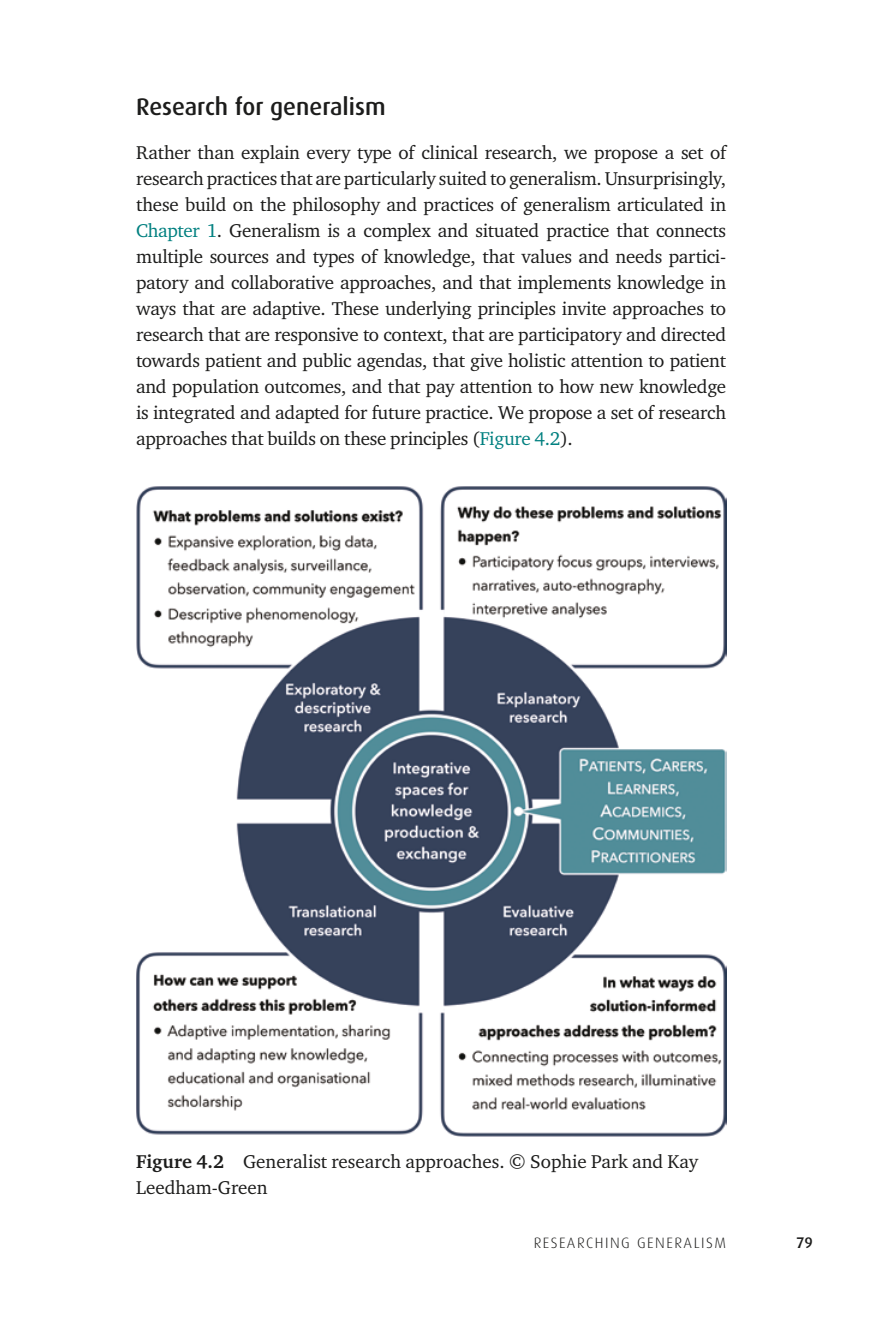
<style>
.page{position:relative;width:885px;height:1327px;background:#fff}
.page>*{position:absolute;margin:0;border:0;box-sizing:border-box;transform-origin:0 0}
.AHead{font:500 24px "Dax";color:#1c1c1b}
.Text{font:19px/26px "Charter ITC Std";letter-spacing:-.015em;color:#1c1c1b;text-align:justify}
.FigCapt{font:19px/26px "Charter ITC Std";color:#1c1c1b}
.t1{font:500 15.4px "Dax";color:#1c1c1b}
.t2{font:300 15px "Dax";letter-spacing:.1em;color:#1c1c1b}
.s1{color:#008080}
.s2{font-weight:700}
</style>
<div class="page">
<img style="left:136px;top:486px;width:590px;height:650px">
<p class="AHead" style="left:136px;top:93px;width:251px">Research for generalism</p>
<p class="Text" style="left:136px;top:139px;width:591px">Rather than explain every type of clinical research, we propose a set of research practices that are particularly suited to generalism. Unsurprisingly, these build on the philosophy and practices of generalism articulated in <span class="s1">Chapter 1</span>. Generalism is a complex and situated practice that connects multiple sources and types of knowledge, that values and needs partici&shy;patory and collaborative approaches, and that implements knowledge in ways that are adaptive. These underlying principles invite approaches to research that are responsive to context, that are participatory and directed towards patient and public agendas, that give holistic attention to patient and population outcomes, and that pay attention to how new knowledge is integrated and adapted for future practice. We propose a set of research approaches that builds on these principles (<span class="s1">Figure 4.2</span>).</p>
<p class="FigCapt" style="left:136px;top:1148px;width:563px"><span class="s2">Figure 4.2</span> Generalist research approaches. © Sophie Park and Kay<br>Leedham-Green</p>
<p class="t2" style="left:533px;top:1234px;width:9px">RESE</p>
<p class="t2" style="left:567px;top:1234px;width:161px">ARCHING GENERAL ISM</p>
<p class="t1" style="left:796px;top:1234px;width:18px">79</p>
</div>
